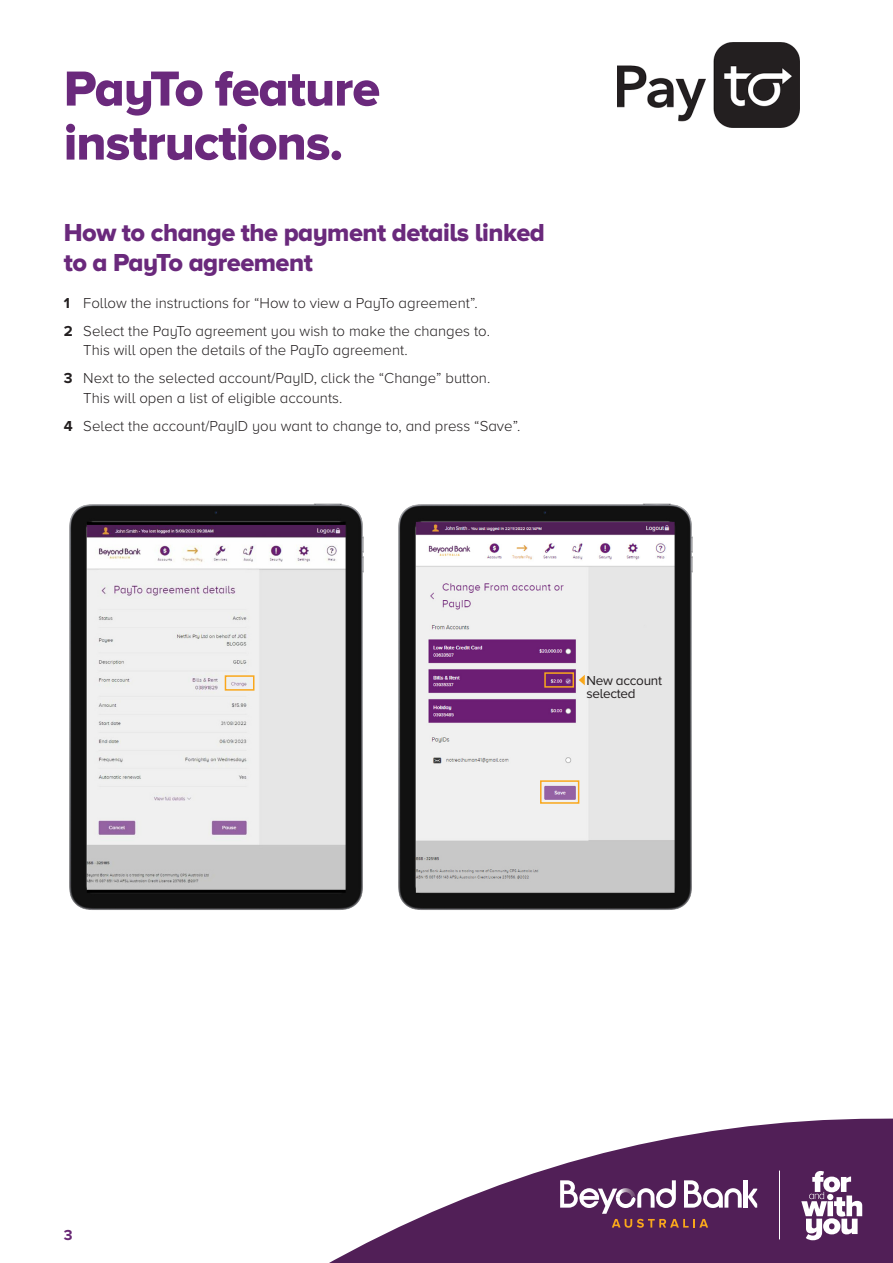
<style>
.page{position:relative;width:893px;height:1263px;background:#fff}
.page>*{position:absolute;margin:0;border:0;box-sizing:border-box;transform-origin:0 0}
.t1{font:51px/54px "Proxima Nova A Extrabld";letter-spacing:-.02em;color:#6a297c}
.t2{font:25.5px/30px "Proxima Nova A Extrabld";letter-spacing:-.02em;color:#6a297c}
.t3{font:300 15px/19.5px "Proxima Nova A";color:#231f20}
.t4{font:700 15px "Proxima Nova A";color:#692875}
.t5{font:13.5px/13.5px "Proxima Nova A";letter-spacing:-.02em;color:#231f20}
.s1{font-weight:700}
</style>
<div class="page">
<svg style="left:329px;top:1118px;width:564px;height:145px;fill:#511f57"></svg>
<svg style="left:560px;top:1180px;width:197px;height:48px"></svg>
<svg style="left:801px;top:1171px;width:61px;height:69px"></svg>
<hr style="left:779px;top:1170px;width:1px;height:69px;background:#fff">
<img style="left:618px;top:42px;width:181px;height:86px">
<img style="left:69px;top:503px;width:295px;height:407px">
<img style="left:398px;top:503px;width:295px;height:407px">
<div style="left:544px;top:672px;width:30px;height:16px;border:2px solid #f9a71b"></div>
<div style="left:225px;top:675px;width:29px;height:16px;border:2px solid #f9a71b"></div>
<div style="left:540px;top:780px;width:39px;height:24px;border:2px solid #f9a71b"></div>
<svg style="left:579px;top:675px;width:6px;height:10px"></svg>
<p class="t1" style="left:64px;top:60px;width:318px">PayTo feature instructions.</p>
<p class="t2" style="left:64px;top:217px;width:483px">How to change the payment details linked to a PayTo agreement</p>
<p class="t3" style="left:64px;top:293px;width:415px"><span class="s1">1</span> Follow the instructions for “How to view a PayTo agreement”.</p>
<p class="t3" style="left:83px;top:321px;width:408px;text-indent:-20px"><span class="s1">2</span> Select the PayTo agreement you wish to make the changes to.<br>This will open the details of the PayTo agreement.</p>
<p class="t3" style="left:83px;top:368px;width:409px;text-indent:-20px"><span class="s1">3</span> Next to the selected account/PayID, click the “Change” button.<br>This will open a list of eligible accounts.</p>
<p class="t3" style="left:64px;top:416px;width:458px"><span class="s1">4</span> Select the account/PayID you want to change to, and press “Save”.</p>
<p class="t5" style="left:586px;top:673px;width:77px">New account selected</p>
<p class="t4" style="left:64px;top:1227px;width:10px">3</p>
</div>
